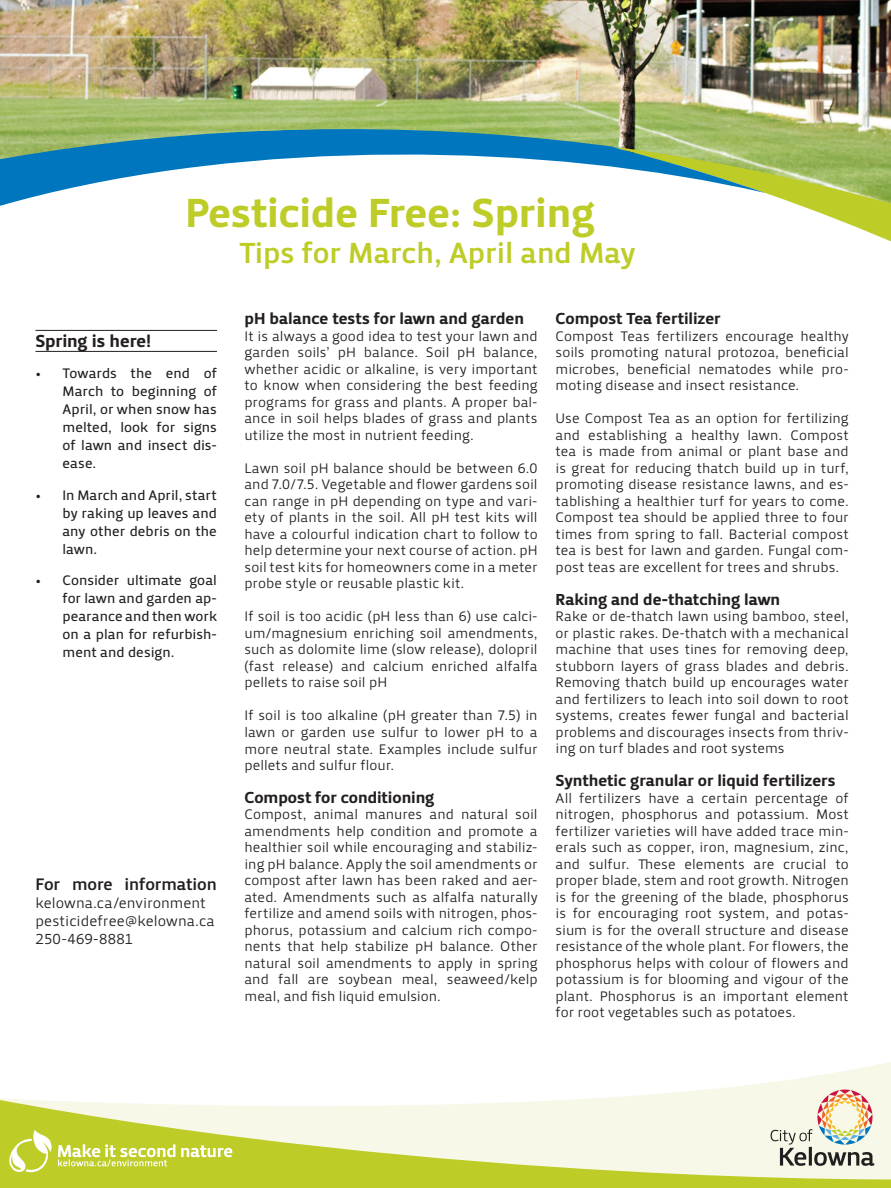
<style>
.page{position:relative;width:891px;height:1188px;background:#fff}
.page>*{position:absolute;margin:0;border:0;box-sizing:border-box;transform-origin:0 0}
.t1{font:42px "Priva Four Pro";color:#bdcc26}
.t2{font:30px "Priva Three Pro";color:#bdcc26}
.t3{font:18px "Priva Four Pro";letter-spacing:-.005em;color:#231f20}
.t4{font:17.25px "Priva Three Pro";letter-spacing:-.005em;color:#231f20}
.t5{font:16.5px "Priva Four Pro";color:#231f20}
.t6{font:15px/18px "Priva One Pro";color:#231f20}
.t7{font:14.25px/16.5px "Priva One Pro";color:#231f20;text-align:justify}
.t8{font:14.25px/18px "Priva Two Pro";letter-spacing:.005em;color:#231f20;text-align:justify}
</style>
<div class="page">
<img style="left:0;top:0;width:891px;height:147px">
<svg style="left:765px;top:147px;width:126px;height:95px"></svg>
<svg style="left:0;top:109px;width:765px;height:243px"></svg>
<svg style="left:606px;top:1062px;width:285px;height:36px"></svg>
<svg style="left:0;top:1098px;width:891px;height:90px;background:#e0e79d"></svg>
<svg style="left:771px;top:1090px;width:103px;height:76px;background:#d8d0bf"></svg>
<svg style="left:4px;top:1130px;width:48px;height:44px"></svg>
<svg style="left:181px;top:1145px;width:51px;height:12px"></svg>
<svg style="left:58px;top:1144px;width:117px;height:22px"></svg>
<p class="t1" style="left:186px;top:186px;width:410px">Pesticide Free: Spring</p>
<p class="t2" style="left:240px;top:234px;width:397px">Tips for March, April and May</p>
<p class="t3" style="left:35px;top:329px;width:117px">Spring is here!</p>
<p class="t8" style="left:62px;top:364px;width:156px;text-indent:-27px">• Towards the end of March to beginning of April, or when snow has melted, look for signs of lawn and insect dis&shy;ease.</p>
<p class="t8" style="left:62px;top:486px;width:156px;text-indent:-27px">• In March and April, start by raking up leaves and any other debris on the lawn.</p>
<p class="t8" style="left:62px;top:571px;width:156px;text-indent:-27px">• Consider ultimate goal for lawn and garden ap&shy;pearance and then work on a plan for refurbish&shy;ment and design.</p>
<p class="t4" style="left:35px;top:873px;width:183px">For more information</p>
<p class="t6" style="left:35px;top:893px;width:181px">kelowna.ca/environment pesticidefree@kelowna.ca<br>250-469-8881</p>
<p class="t5" style="left:244px;top:308px;width:281px">pH balance tests for lawn and garden</p>
<p class="t7" style="left:244px;top:328px;width:295px">It is always a good idea to test your lawn and garden soils’ pH balance. Soil pH balance, whether acidic or alkaline, is very important to know when considering the best feeding programs for grass and plants. A proper bal&shy;ance in soil helps blades of grass and plants utilize the most in nutrient feeding.</p>
<p class="t7" style="left:244px;top:460px;width:295px">Lawn soil pH balance should be between 6.0 and 7.0/7.5. Vegetable and flower gardens soil can range in pH depending on type and vari&shy;ety of plants in the soil. All pH test kits will have a colourful indication chart to follow to help determine your next course of action. pH soil test kits for homeowners come in a meter probe style or reusable plastic kit.</p>
<p class="t7" style="left:244px;top:608px;width:295px">If soil is too acidic (pH less than 6) use calci&shy;um/magnesium enriching soil amendments, such as dolomite lime (slow release), dolopril (fast release) and calcium enriched alfalfa pellets to raise soil pH</p>
<p class="t7" style="left:244px;top:707px;width:295px">If soil is too alkaline (pH greater than 7.5) in lawn or garden use sulfur to lower pH to a more neutral state. Examples include sulfur pellets and sulfur flour.</p>
<p class="t5" style="left:244px;top:787px;width:191px">Compost for conditioning</p>
<p class="t7" style="left:244px;top:806px;width:295px">Compost, animal manures and natural soil amendments help condition and promote a healthier soil while encouraging and stabiliz&shy;ing pH balance. Apply the soil amendments or compost after lawn has been raked and aer&shy;ated. Amendments such as alfalfa naturally fertilize and amend soils with nitrogen, phos&shy;phorus, potassium and calcium rich compo&shy;nents that help stabilize pH balance. Other natural soil amendments to apply in spring and fall are soybean meal, seaweed/kelp meal, and fish liquid emulsion.</p>
<p class="t5" style="left:556px;top:308px;width:166px">Compost Tea fertilizer</p>
<p class="t7" style="left:556px;top:328px;width:295px">Compost Teas fertilizers encourage healthy soils promoting natural protozoa, beneficial microbes, beneficial nematodes while pro&shy;moting disease and insect resistance.</p>
<p class="t7" style="left:556px;top:410px;width:295px">Use Compost Tea as an option for fertilizing and establishing a healthy lawn. Compost tea is made from animal or plant base and is great for reducing thatch build up in turf, promoting disease resistance lawns, and es&shy;tablishing a healthier turf for years to come.<br>Compost tea should be applied three to four times from spring to fall. Bacterial compost tea is best for lawn and garden. Fungal com&shy;post teas are excellent for trees and shrubs.</p>
<p class="t5" style="left:556px;top:589px;width:226px">Raking and de-thatching lawn</p>
<p class="t7" style="left:556px;top:608px;width:295px">Rake or de-thatch lawn using bamboo, steel, or plastic rakes. De-thatch with a mechanical machine that uses tines for removing deep, stubborn layers of grass blades and debris.<br>Removing thatch build up encourages water and fertilizers to leach into soil down to root systems, creates fewer fungal and bacterial problems and discourages insects from thriv&shy;ing on turf blades and root systems</p>
<p class="t5" style="left:556px;top:770px;width:281px">Synthetic granular or liquid fertilizers</p>
<p class="t7" style="left:556px;top:790px;width:295px">All fertilizers have a certain percentage of nitrogen, phosphorus and potassium. Most fertilizer varieties will have added trace min&shy;erals such as copper, iron, magnesium, zinc, and sulfur. These elements are crucial to proper blade, stem and root growth. Nitrogen is for the greening of the blade, phosphorus is for encouraging root system, and potas&shy;sium is for the overall structure and disease resistance of the whole plant. For flowers, the phosphorus helps with colour of flowers and potassium is for blooming and vigour of the plant. Phosphorus is an important element for root vegetables such as potatoes.</p>
</div>
